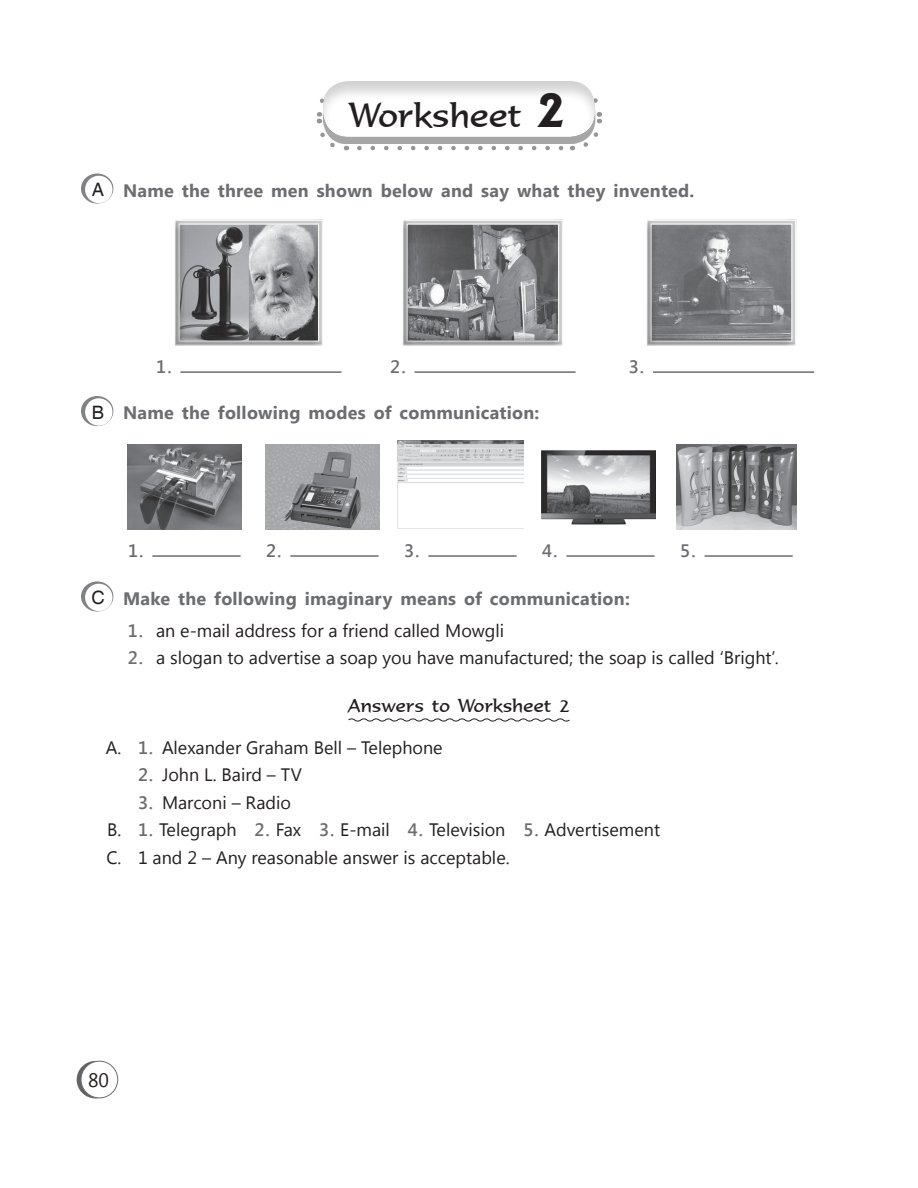
<style>
.page{position:relative;width:918px;height:1188px;background:#fff}
.page>*{position:absolute;margin:0;border:0;box-sizing:border-box;transform-origin:0 0}
.t1{font:33.3px "Formal 436 BT";letter-spacing:.015em;color:#231f20}
.t2{font:19.5px "Segoe UI";color:#231f20}
.t3{font:18.45px "Helvetica";color:#231f20}
.indent_only{font:18px "Segoe UI";color:#231f20}
.Worksheet_test_1{font:700 18px "Segoe UI";letter-spacing:.015em;color:#6c6d70}
.Indent_under__i____a{font:18px "Segoe UI";color:#231f20}
.Ans_worksheet_1{font:18px "Formal 436 BT";letter-spacing:.015em;color:#231f20}
.Worksheet_test_1-2{font:600 18px "Segoe UI";color:#6c6d70}
.s1{font-family:"Albertus";font-weight:800;font-size:43.65px}
.s2{font-weight:600;color:#6c6d70}
.s3{font-family:"France Plain"}
</style>
<div class="page">
<div style="left:77px;top:1061px;width:37px;height:37px;background:#636366;border-radius:50%"></div>
<div style="left:81px;top:1061px;width:37px;height:37px;background:#fff;border-radius:50%"></div>
<div style="left:81px;top:1061px;width:37px;height:37px;border:1px solid #6c6d70;border-radius:50%"></div>
<svg style="left:348px;top:718px;width:222px;height:4px"></svg>
<svg style="left:359px;top:146px;width:205px;height:4px"></svg>
<svg style="left:316px;top:98px;width:6px;height:25px"></svg>
<svg style="left:320px;top:132px;width:27px;height:19px"></svg>
<svg style="left:572px;top:99px;width:31px;height:52px"></svg>
<div style="left:323px;top:88px;width:272px;height:56px;background:#231f20;opacity:.4"></div>
<div style="left:322px;top:78px;width:275px;height:60px;background:#231f20;opacity:.2"></div>
<svg style="left:81px;top:173px;width:32px;height:31px"></svg>
<div style="left:85px;top:176px;width:27px;height:27px;background:#fff;border-radius:50%"></div>
<div style="left:164px;top:212px;width:167px;height:144px;background:#231f20;opacity:.39"></div>
<div style="left:392px;top:212px;width:178px;height:144px;background:#231f20;opacity:.39"></div>
<div style="left:636px;top:212px;width:168px;height:144px;background:#231f20;opacity:.39"></div>
<hr style="left:180px;top:371px;width:162px;height:2px;background:#6c6d70">
<hr style="left:414px;top:371px;width:162px;height:2px;background:#6c6d70">
<hr style="left:653px;top:371px;width:161px;height:2px;background:#6c6d70">
<svg style="left:81px;top:396px;width:32px;height:30px"></svg>
<div style="left:85px;top:398px;width:27px;height:28px;background:#fff;border-radius:50%"></div>
<img style="left:128px;top:444px;width:113px;height:85px">
<img style="left:266px;top:444px;width:113px;height:85px">
<img style="left:398px;top:441px;width:125px;height:88px">
<img style="left:542px;top:450px;width:113px;height:75px">
<img style="left:677px;top:444px;width:119px;height:85px">
<hr style="left:152px;top:555px;width:89px;height:2px;background:#6c6d70">
<hr style="left:290px;top:555px;width:89px;height:2px;background:#6c6d70">
<hr style="left:428px;top:555px;width:89px;height:2px;background:#6c6d70">
<hr style="left:566px;top:555px;width:89px;height:2px;background:#6c6d70">
<hr style="left:705px;top:555px;width:88px;height:2px;background:#6c6d70">
<svg style="left:81px;top:581px;width:32px;height:31px"></svg>
<div style="left:85px;top:584px;width:27px;height:27px;background:#fff;border-radius:50%"></div>
<p class="t1" style="left:349px;top:95px;width:218px">Worksheet <span class="s1">2</span></p>
<p class="t3" style="left:92px;top:179px;width:14px">A</p>
<p class="Worksheet_test_1" style="left:123px;top:178px;width:573px">Name the three men shown below and say what they invented.</p>
<p class="Worksheet_test_1-2" style="left:156px;top:354px;width:17px">1.</p>
<p class="Worksheet_test_1-2" style="left:390px;top:354px;width:17px">2.</p>
<p class="Worksheet_test_1-2" style="left:629px;top:354px;width:17px">3.</p>
<p class="t3" style="left:92px;top:402px;width:14px">B</p>
<p class="Worksheet_test_1" style="left:123px;top:400px;width:418px">Name the following modes of communication:</p>
<p class="Worksheet_test_1-2" style="left:128px;top:538px;width:17px">1.</p>
<p class="Worksheet_test_1-2" style="left:266px;top:538px;width:17px">2.</p>
<p class="Worksheet_test_1-2" style="left:404px;top:538px;width:17px">3.</p>
<p class="Worksheet_test_1-2" style="left:542px;top:538px;width:17px">4.</p>
<p class="Worksheet_test_1-2" style="left:680px;top:538px;width:17px">5.</p>
<p class="t3" style="left:91px;top:587px;width:15px">C</p>
<p class="Worksheet_test_1" style="left:123px;top:586px;width:508px">Make the following imaginary means of communication:</p>
<p class="Indent_under__i____a" style="left:128px;top:618px;width:378px"><span class="s2">1.</span> an e-mail address for a friend called Mowgli</p>
<p class="Indent_under__i____a" style="left:128px;top:646px;width:652px"><span class="s2">2.</span> a slogan to advertise a soap you have manufactured; the soap is called ‘Bright’.</p>
<p class="Ans_worksheet_1" style="left:349px;top:695px;width:222px">Answers to Worksheet <span class="s3">2</span></p>
<p class="indent_only" style="left:106px;top:735px;width:338px">A. <span class="s2">1.</span> Alexander Graham Bell – Telephone</p>
<p class="indent_only" style="left:138px;top:762px;width:165px"><span class="s2">2.</span> John L. Baird – TV</p>
<p class="indent_only" style="left:138px;top:790px;width:155px"><span class="s2">3.</span> Marconi – Radio</p>
<p class="indent_only" style="left:107px;top:818px;width:554px">B. <span class="s2">1.</span> Telegraph <span class="s2">2.</span> Fax <span class="s2">3.</span> E-mail <span class="s2">4.</span> Television <span class="s2">5.</span> Advertisement</p>
<p class="indent_only" style="left:106px;top:845px;width:405px">C. 1 and 2 – Any reasonable answer is acceptable.</p>
<p class="t2" style="left:88px;top:1066px;width:23px">80</p>
</div>
